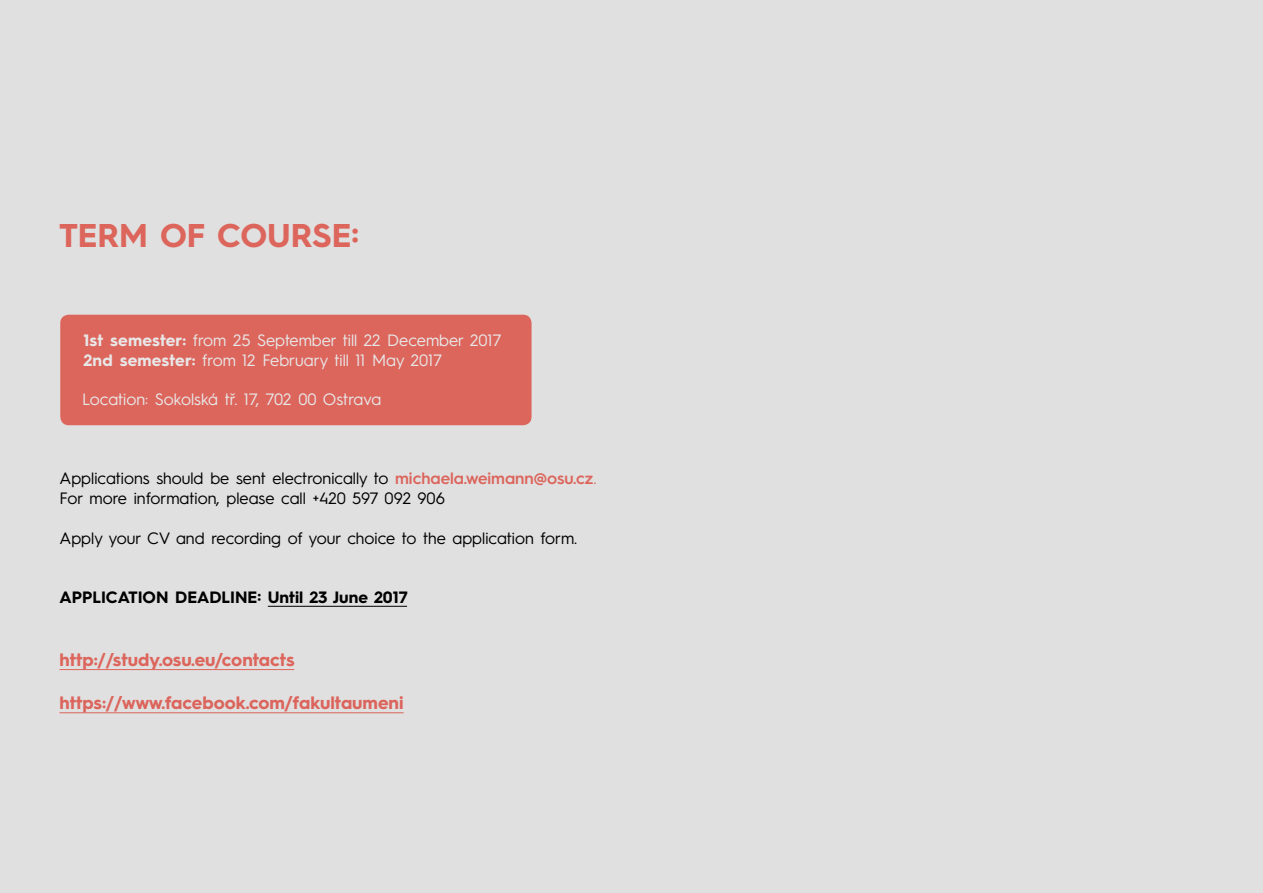
<style>
.page{position:relative;width:1263px;height:893px;background:#e1e0e0}
.page>*{position:absolute;margin:0;border:0;box-sizing:border-box;transform-origin:0 0}
.t1{font:700 33px "Hurme Geometric Sans 3";color:#dc655c}
.t2{font:700 18px "Hurme Geometric Sans 3";color:#db655c}
.t3{font:700 18px "Hurme Geometric Sans 3";color:#dc655c}
.t4{font:16.5px/19.8px "Hurme Geometric Sans 3";color:#000}
.t5{font:16.5px/19.8px "Hurme Geometric Sans 3";color:#e8e7e7}
.t6{font:700 16.5px "Hurme Geometric Sans 3";color:#000}
.s1{font-weight:700}
.s2{font-weight:600;color:#db655c}
.s3{color:#db655c}
</style>
<div class="page">
<div style="left:60px;top:315px;width:471px;height:110px;background:#dc655c;border-radius:9px"></div>
<hr style="left:268px;top:606px;width:139px;height:1px;background:#000">
<hr style="left:60px;top:669px;width:234px;height:1px;background:#dc655c">
<hr style="left:60px;top:712px;width:344px;height:1px;background:#db655c">
<h1 class="t1" style="left:60px;top:212px;width:301px">TERM OF COURSE:</h1>
<p class="t5" style="left:84px;top:329px;width:419px"><span class="s1">1st semester:</span> from 25 September till 22 December 2017<br><span class="s1">2nd semester:</span> from 12 February till 11 May 2017</p>
<p class="t5" style="left:82px;top:388px;width:301px">Location: Sokolská tř. 17, 702 00 Ostrava</p>
<p class="t4" style="left:60px;top:468px;width:538px">Applications should be sent electronically to <span class="s2">michaela.weimann@osu.cz</span><span class="s3">.<br></span>For more information, please call +420 597 092 906</p>
<p class="t4" style="left:60px;top:527px;width:519px">Apply your CV and recording of your choice to the application form.</p>
<p class="t6" style="left:60px;top:586px;width:350px">APPLICATION DEADLINE: Until 23 June 2017</p>
<p class="t3" style="left:60px;top:647px;width:237px">http://study.osu.eu/contacts</p>
<p class="t2" style="left:60px;top:690px;width:346px">https://www.facebook.com/fakultaumeni</p>
</div>
